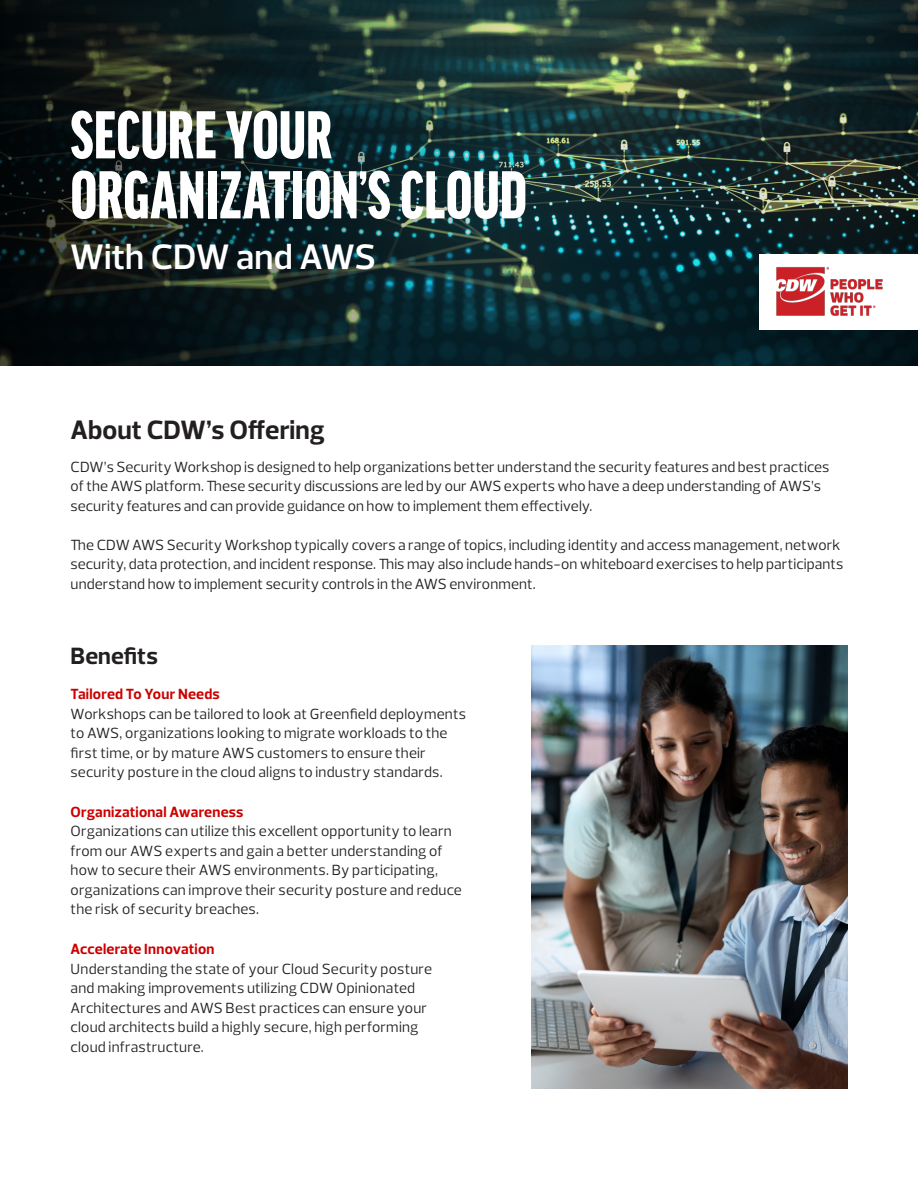
<style>
.page{position:relative;width:918px;height:1188px;background:#fff}
.page>*{position:absolute;margin:0;border:0;box-sizing:border-box;transform-origin:0 0}
.COLLATERAL_HEADLINE{font:900 extra-condensed 72px/60px "Good Headline Pro";color:#fff}
.COLLATERAL_HEADLINE-2{font:600 36px "Prelo";color:#fff}
.PURPLE_SUBHEAD_18_18{font:700 27px "Prelo";color:#231f20}
.GOLD_SUBHEAD_15_15{font:700 24px "Prelo";letter-spacing:.005em;color:#231f20}
.Body_copy_10_13{font:15px/19.5px "Prelo";letter-spacing:.015em;color:#231f20}
.Body_copy_11_15{font:15px/19.5px "Prelo";letter-spacing:.005em;color:#231f20}
.Body_copy_10_13-2{font:700 15px "Prelo";letter-spacing:.015em;color:#c00}
</style>
<div class="page">
<svg style="left:515px;top:0;width:403px;height:365px;background:#1e3634"></svg>
<svg style="left:0;top:0;width:515px;height:365px;background:#122425"></svg>
<div style="left:759px;top:254px;width:159px;height:75px;background:#fff"></div>
<img style="left:759px;top:253px;width:130px;height:63px">
<img style="left:532px;top:646px;width:315px;height:443px">
<p class="COLLATERAL_HEADLINE" style="left:71px;top:105px;width:458px">SECURE YOUR<br>ORGANIZATION’S CLOUD</p>
<p class="COLLATERAL_HEADLINE-2" style="left:70px;top:235px;width:307px">With CDW and AWS</p>
<p class="PURPLE_SUBHEAD_18_18" style="left:71px;top:413px;width:256px">About CDW’s Offering</p>
<p class="Body_copy_11_15" style="left:71px;top:457px;width:760px">CDW’s Security Workshop is designed to help organizations better understand the security features and best practices of the AWS platform. These security discussions are led by our AWS experts who have a deep understanding of AWS’s security features and can provide guidance on how to implement them effectively.</p>
<p class="Body_copy_11_15" style="left:71px;top:535px;width:774px">The CDW AWS Security Workshop typically covers a range of topics, including identity and access management, network security, data protection, and incident response. This may also include hands-on whiteboard exercises to help participants understand how to implement security controls in the AWS environment.</p>
<p class="GOLD_SUBHEAD_15_15" style="left:71px;top:641px;width:89px">Benefits</p>
<p class="Body_copy_10_13-2" style="left:71px;top:685px;width:151px">Tailored To Your Needs</p>
<p class="Body_copy_10_13" style="left:71px;top:704px;width:397px">Workshops can be tailored to look at Greenfield deployments to AWS, organizations looking to migrate workloads to the first time, or by mature AWS customers to ensure their security posture in the cloud aligns to industry standards.</p>
<p class="Body_copy_10_13-2" style="left:71px;top:803px;width:174px">Organizational Awareness</p>
<p class="Body_copy_10_13" style="left:71px;top:822px;width:393px">Organizations can utilize this excellent opportunity to learn from our AWS experts and gain a better understanding of how to secure their AWS environments. By participating, organizations can improve their security posture and reduce the risk of security breaches.</p>
<p class="Body_copy_10_13-2" style="left:71px;top:940px;width:145px">Accelerate Innovation</p>
<p class="Body_copy_10_13" style="left:71px;top:959px;width:363px">Understanding the state of your Cloud Security posture and making improvements utilizing CDW Opinionated Architectures and AWS Best practices can ensure your cloud architects build a highly secure, high performing cloud infrastructure.</p>
</div>
